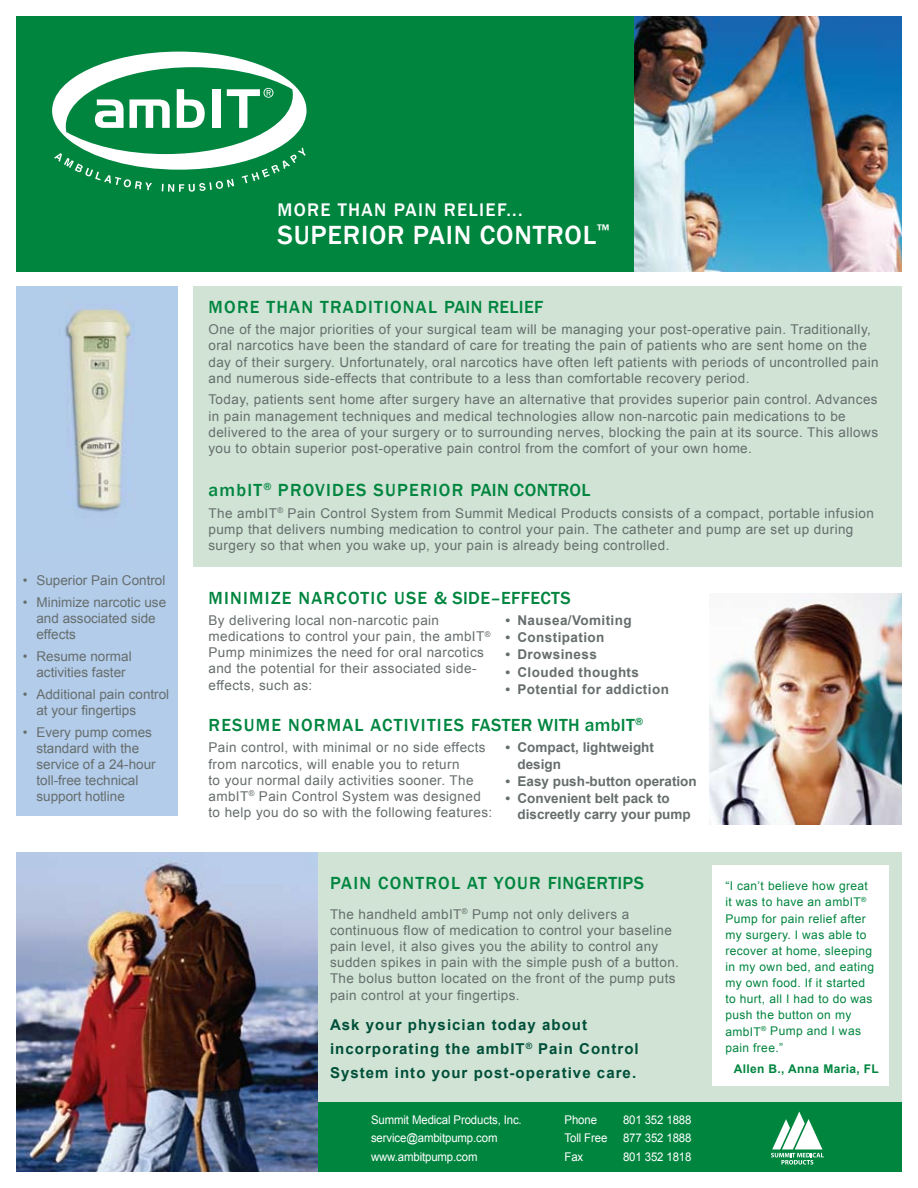
<style>
.page{position:relative;width:918px;height:1188px;background:#fff}
.page>*{position:absolute;margin:0;border:0;box-sizing:border-box;transform-origin:0 0}
.t1{font:500 27px "Franklin Gothic";letter-spacing:.03em;color:#fff}
.t2{font:500 18.75px "Franklin Gothic";letter-spacing:.07em;color:#fff}
.t3{font:500 18px "Franklin Gothic";letter-spacing:.07em;color:#00853f}
.t4{font:500 18px "Franklin Gothic";letter-spacing:.03em;color:#00853f}
.t5{font:700 15px/24px "Arial";letter-spacing:.07em;color:#004f39}
.t6{font:13.5px/16.2px "Arial";letter-spacing:.03em;color:#666e6d}
.t7{font:13.5px/16.2px "Arial";color:#666e6d}
.t8{font:700 13.5px/16.2px "Arial";color:#666e6d}
.t9{font:700 13.5px "Arial";letter-spacing:.03em;color:#666e6d}
.t10{font:12px/16.2px "Arial";letter-spacing:.03em;color:#00853f}
.t11{font:12px "Arial";letter-spacing:-.01em;color:#fff;scale:.95 1}
.t12{font:700 12px "Arial";letter-spacing:.03em;color:#00853f}
</style>
<div class="page">
<div style="left:194px;top:852px;width:708px;height:261px;background:#d0e3d5"></div>
<div style="left:297px;top:1102px;width:605px;height:70px;background:#00853f"></div>
<div style="left:16px;top:16px;width:886px;height:255px;background:#00853f"></div>
<div style="left:194px;top:286px;width:708px;height:281px;background:#d0e3d5"></div>
<div style="left:16px;top:286px;width:161px;height:276px;background:#b3ccea"></div>
<img style="left:65px;top:308px;width:67px;height:204px">
<div style="left:16px;top:559px;width:161px;height:257px;background:#b3ccea"></div>
<img style="left:709px;top:594px;width:193px;height:230px">
<img style="left:635px;top:16px;width:267px;height:256px">
<svg style="left:52px;top:52px;width:255px;height:140px"></svg>
<img style="left:16px;top:852px;width:301px;height:320px">
<div style="left:712px;top:866px;width:178px;height:220px;background:#fff"></div>
<svg style="left:771px;top:1112px;width:53px;height:53px"></svg>
<p class="t7" style="left:23px;top:573px;width:144px">• Superior Pain Control</p>
<p class="t7" style="left:36px;top:594px;width:131px;text-indent:-14px">• Minimize narcotic use and associated side effects</p>
<p class="t7" style="left:23px;top:648px;width:110px;text-align:center">• Resume normal activities faster</p>
<p class="t7" style="left:36px;top:686px;width:134px;text-indent:-14px">• Additional pain control at your fingertips</p>
<p class="t7" style="left:36px;top:724px;width:121px;text-indent:-14px">• Every pump comes standard with the service of a 24-hour toll-free technical support hotline</p>
<h2 class="t2" style="left:278px;top:198px;width:247px">MORE THAN PAIN RELIEF...</h2>
<h1 class="t1" style="left:278px;top:218px;width:333px">SUPERIOR PAIN CONTROL<sup>™</sup></h1>
<h3 class="t3" style="left:208px;top:295px;width:336px">MORE THAN TRADITIONAL PAIN RELIEF</h3>
<p class="t6" style="left:208px;top:322px;width:672px">One of the major priorities of your surgical team will be managing your post-operative pain. Traditionally, oral narcotics have been the standard of care for treating the pain of patients who are sent home on the day of their surgery. Unfortunately, oral narcotics have often left patients with periods of uncontrolled pain and numerous side-effects that contribute to a less than comfortable recovery period.</p>
<p class="t6" style="left:208px;top:392px;width:671px">Today, patients sent home after surgery have an alternative that provides superior pain control. Advances in pain management techniques and medical technologies allow non-narcotic pain medications to be delivered to the area of your surgery or to surrounding nerves, blocking the pain at its source. This allows you to obtain superior post-operative pain control from the comfort of your own home.</p>
<h3 class="t3" style="left:208px;top:479px;width:384px">ambIT<sup>®</sup> PROVIDES SUPERIOR PAIN CONTROL</h3>
<p class="t6" style="left:208px;top:505px;width:667px">The ambIT<sup>®</sup> Pain Control System from Summit Medical Products consists of a compact, portable infusion pump that delivers numbing medication to control your pain. The catheter and pump are set up during surgery so that when you wake up, your pain is already being controlled.</p>
<h3 class="t3" style="left:208px;top:587px;width:364px">MINIMIZE NARCOTIC USE &amp; SIDE–EFFECTS</h3>
<p class="t6" style="left:208px;top:612px;width:284px">By delivering local non-narcotic pain medications to control your pain, the ambIT<sup>® </sup>Pump minimizes the need for oral narcotics and the potential for their associated side&shy;effects, such as:</p>
<p class="t9" style="left:505px;top:611px;width:128px">• Nausea/Vomiting</p>
<p class="t9" style="left:505px;top:628px;width:100px">• Constipation</p>
<p class="t9" style="left:505px;top:646px;width:93px">• Drowsiness</p>
<p class="t9" style="left:505px;top:663px;width:135px">• Clouded thoughts</p>
<p class="t9" style="left:505px;top:680px;width:165px">• Potential for addiction</p>
<h3 class="t3" style="left:208px;top:714px;width:436px">RESUME NORMAL ACTIVITIES FASTER WITH ambIT<sup>®</sup></h3>
<p class="t6" style="left:208px;top:740px;width:285px">Pain control, with minimal or no side effects from narcotics, will enable you to return<br>to your normal daily activities sooner. The ambIT<sup>®</sup> Pain Control System was designed to help you do so with the following features:</p>
<p class="t8" style="left:518px;top:740px;width:138px;text-indent:-12px">• Compact, lightweight design</p>
<p class="t8" style="left:506px;top:773px;width:193px">• Easy push-button operation</p>
<p class="t8" style="left:518px;top:791px;width:175px;text-indent:-12px">• Convenient belt pack to discreetly carry your pump</p>
<h3 class="t4" style="left:330px;top:872px;width:316px">PAIN CONTROL AT YOUR FINGERTIPS</h3>
<p class="t6" style="left:330px;top:906px;width:351px">The handheld ambIT<sup>®</sup> Pump not only delivers a continuous flow of medication to control your baseline pain level, it also gives you the ability to control any sudden spikes in pain with the simple push of a button.<br>The bolus button located on the front of the pump puts pain control at your fingertips.</p>
<p class="t5" style="left:330px;top:1014px;width:310px">Ask your physician today about incorporating the ambIT<sup>®</sup> Pain Control<br>System into your post-operative care.</p>
<p class="t11" style="left:371px;top:1112px;width:160px">Summit Medical Products, Inc.</p>
<p class="t11" style="left:565px;top:1112px;width:36px">Phone</p>
<p class="t11" style="left:623px;top:1112px;width:74px">801 352 1888</p>
<p class="t11" style="left:371px;top:1130px;width:135px">service@ambitpump.com</p>
<p class="t11" style="left:565px;top:1130px;width:47px">Toll Free</p>
<p class="t11" style="left:623px;top:1130px;width:74px">877 352 1888</p>
<p class="t11" style="left:371px;top:1149px;width:114px">www.ambitpump.com</p>
<p class="t11" style="left:565px;top:1149px;width:21px">Fax</p>
<p class="t11" style="left:623px;top:1149px;width:74px">801 352 1818</p>
<p class="t10" style="left:725px;top:878px;width:150px">“I can’t believe how great it was to have an ambIT<sup>®<br></sup>Pump for pain relief after my surgery. I was able to recover at home, sleeping in my own bed, and eating my own food. If it started to hurt, all I had to do was push the button on my ambIT<sup>®</sup> Pump and I was pain free.”</p>
<p class="t12" style="left:734px;top:1061px;width:147px">Allen B., Anna Maria, FL</p>
</div>
